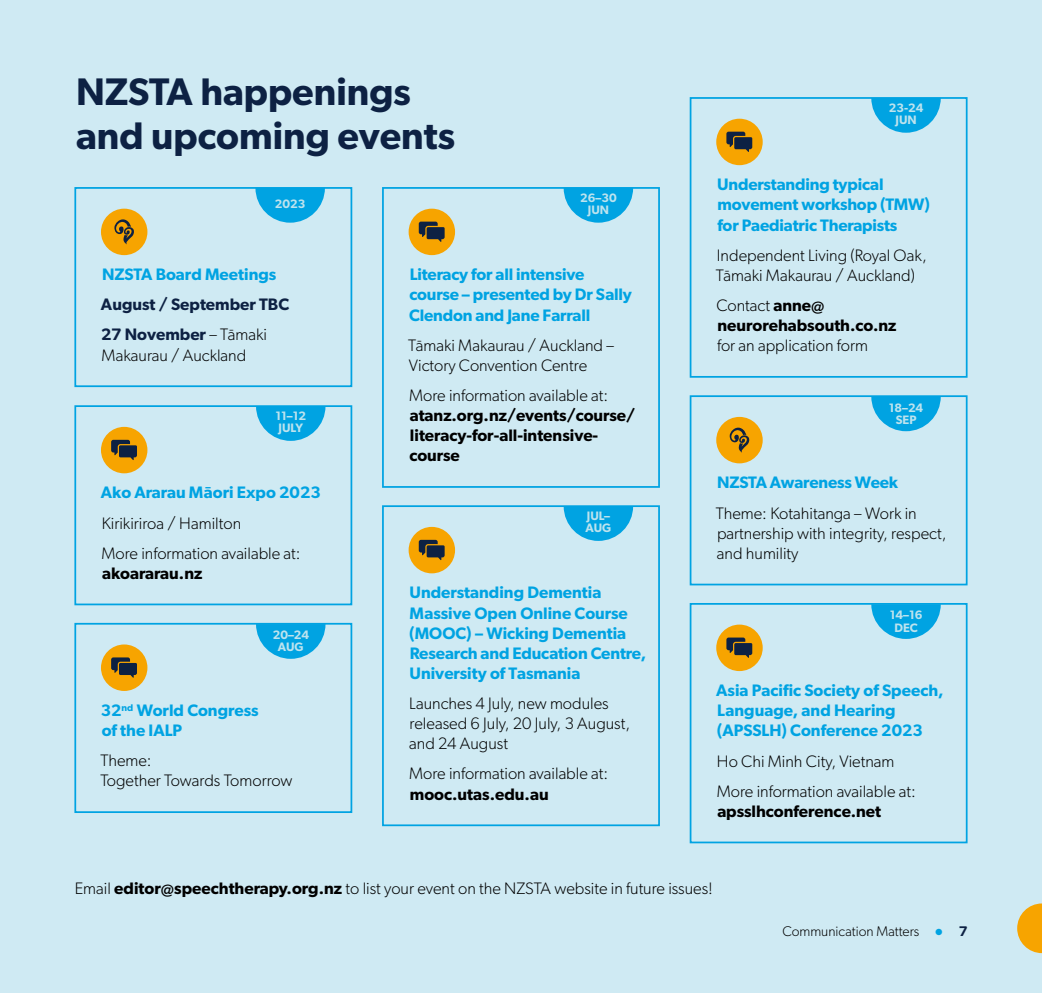
<style>
.page{position:relative;width:1042px;height:993px;background:#fff}
.page>*{position:absolute;margin:0;border:0;box-sizing:border-box;transform-origin:0 0}
.H1_long{font:600 38.5px/43.8px "Gibson";color:#0d2143}
.body{font:300 16.62px/20.1px "Gibson";color:#000}
.body-2{font:600 16.62px/20.1px "Gibson";letter-spacing:-.005em;color:#00a3e2}
.body-3{font:600 16.62px/20.1px "Gibson";color:#000}
.body-4{font:600 16.62px "Gibson";color:#0d2143}
.t1{font:300 14px "Gibson";color:#000}
.Happenings_date{font:600 12.25px/12.2px "Gibson";color:#bde3ee;text-align:center}
.s1{font-weight:600;color:#0d2143}
.s2{font-weight:600}
.s3{font-weight:300}
.s4{font-weight:600;font-size:19.25px;color:#00a3e2}
</style>
<div class="page">
<div style="left:0;top:0;width:1042px;height:992px;background:#cfeaf3"></div>
<div style="left:101px;top:208px;width:46px;height:47px;background:#f7a400;border-radius:50%"></div>
<svg style="left:114px;top:219px;width:20px;height:25px"></svg>
<div style="left:74px;top:187px;width:278px;height:200px;border:2px solid #00a3e2"></div>
<svg style="left:255px;top:188px;width:70px;height:34px"></svg>
<div style="left:409px;top:208px;width:46px;height:47px;background:#f7a400;border-radius:50%"></div>
<svg style="left:419px;top:221px;width:26px;height:21px"></svg>
<div style="left:382px;top:187px;width:278px;height:300px;border:2px solid #00a3e2"></div>
<svg style="left:564px;top:188px;width:69px;height:34px"></svg>
<div style="left:716px;top:119px;width:47px;height:46px;background:#f7a400;border-radius:50%"></div>
<svg style="left:726px;top:132px;width:26px;height:20px"></svg>
<div style="left:690px;top:97px;width:277px;height:280px;border:2px solid #00a3e2"></div>
<svg style="left:871px;top:98px;width:70px;height:35px"></svg>
<div style="left:409px;top:526px;width:46px;height:47px;background:#f7a400;border-radius:50%"></div>
<svg style="left:419px;top:539px;width:26px;height:21px"></svg>
<div style="left:382px;top:505px;width:278px;height:320px;border:2px solid #00a3e2"></div>
<svg style="left:564px;top:506px;width:69px;height:34px"></svg>
<div style="left:101px;top:426px;width:46px;height:47px;background:#f7a400;border-radius:50%"></div>
<svg style="left:111px;top:439px;width:26px;height:21px"></svg>
<div style="left:74px;top:405px;width:278px;height:200px;border:2px solid #00a3e2"></div>
<svg style="left:256px;top:406px;width:69px;height:34px"></svg>
<div style="left:101px;top:644px;width:46px;height:46px;background:#f7a400;border-radius:50%"></div>
<svg style="left:111px;top:657px;width:26px;height:20px"></svg>
<div style="left:74px;top:622px;width:278px;height:190px;border:2px solid #00a3e2"></div>
<svg style="left:256px;top:624px;width:69px;height:34px"></svg>
<div style="left:716px;top:417px;width:47px;height:46px;background:#f7a400;border-radius:50%"></div>
<svg style="left:729px;top:427px;width:21px;height:25px"></svg>
<div style="left:690px;top:395px;width:277px;height:190px;border:2px solid #00a3e2"></div>
<svg style="left:871px;top:396px;width:70px;height:35px"></svg>
<div style="left:716px;top:624px;width:47px;height:46px;background:#f7a400;border-radius:50%"></div>
<svg style="left:726px;top:637px;width:26px;height:20px"></svg>
<div style="left:690px;top:602px;width:277px;height:241px;border:2px solid #00a3e2"></div>
<svg style="left:871px;top:604px;width:70px;height:34px"></svg>
<svg style="left:1017px;top:903px;width:25px;height:49px"></svg>
<p class="H1_long" style="left:76px;top:69px;width:380px">NZSTA happenings and upcoming events</p>
<p class="Happenings_date" style="left:275px;top:197px;width:32px">2023</p>
<p class="Happenings_date" style="left:580px;top:191px;width:38px">26–30<br>JUN</p>
<p class="body-2" style="left:102px;top:264px;width:176px">NZSTA Board Meetings</p>
<p class="body-4" style="left:101px;top:294px;width:190px">August / September TBC</p>
<p class="body" style="left:101px;top:324px;width:168px"><span class="s1">27 November</span> – Tāmaki<br>Makaurau / Auckland</p>
<p class="Happenings_date" style="left:275px;top:409px;width:32px;text-align:left">11–12<br>JULY</p>
<p class="body-2" style="left:101px;top:482px;width:221px">Ako Ararau Māori Expo 2023</p>
<p class="body" style="left:102px;top:512px;width:141px">Kirikiriroa / Hamilton</p>
<p class="body" style="left:102px;top:542px;width:201px">More information available at: <span class="s2">akoararau.nz</span></p>
<p class="Happenings_date" style="left:273px;top:628px;width:38px">20–24<br>AUG</p>
<p class="body-2" style="left:101px;top:699px;width:159px">32<sup>nd</sup> World Congress of the IALP</p>
<p class="body" style="left:100px;top:750px;width:194px">Theme:<br>Together Towards Tomorrow</p>
<p class="body-2" style="left:409px;top:264px;width:224px">Literacy for all intensive course – presented by Dr Sally<br>Clendon and Jane Farrall</p>
<p class="body" style="left:408px;top:334px;width:207px">Tāmaki Makaurau / Auckland –<br>Victory Convention Centre</p>
<p class="body-3" style="left:409px;top:384px;width:227px"><span class="s3">More information available at: </span>atanz.org.nz/events/course/ literacy-for-all-intensive&shy;course</p>
<p class="Happenings_date" style="left:585px;top:509px;width:27px;text-align:left">JUL–<br>AUG</p>
<p class="body-2" style="left:409px;top:582px;width:239px">Understanding Dementia<br>Massive Open Online Course (MOOC) – Wicking Dementia<br>Research and Education Centre,<br>University of Tasmania</p>
<p class="body" style="left:409px;top:693px;width:222px">Launches 4 July, new modules released 6 July, 20 July, 3 August, and 24 August</p>
<p class="body" style="left:409px;top:763px;width:201px">More information available at: <span class="s2">mooc.utas.edu.au</span></p>
<p class="Happenings_date" style="left:889px;top:101px;width:36px">23-24<br>JUN</p>
<p class="body-2" style="left:717px;top:174px;width:214px">Understanding typical movement workshop (TMW) for Paediatric Therapists</p>
<p class="body" style="left:715px;top:244px;width:213px">Independent Living (Royal Oak,<br>Tāmaki Makaurau / Auckland)</p>
<p class="body" style="left:716px;top:295px;width:182px">Contact <span class="s2">anne@ neurorehabsouth.co.nz </span>for an application form</p>
<p class="Happenings_date" style="left:889px;top:401px;width:36px">18–24<br>SEP</p>
<p class="body-2" style="left:717px;top:472px;width:182px">NZSTA Awareness Week</p>
<p class="body" style="left:715px;top:502px;width:232px">Theme: Kotahitanga – Work in partnership with integrity, respect, and humility</p>
<p class="Happenings_date" style="left:890px;top:608px;width:34px">14–16<br>DEC</p>
<p class="body-2" style="left:716px;top:679px;width:229px">Asia Pacific Society of Speech,<br>Language, and Hearing (APSSLH) Conference 2023</p>
<p class="body" style="left:717px;top:750px;width:179px">Ho Chi Minh City, Vietnam</p>
<p class="body" style="left:717px;top:780px;width:201px">More information available at: <span class="s2">apsslhconference.net</span></p>
<p class="body" style="left:75px;top:877px;width:640px">Email <span class="s2">editor@speechtherapy.org.nz</span> to list your event on the NZSTA website in future issues!</p>
<p class="t1" style="left:782px;top:922px;width:187px">Communication Matters <span class="s4">•</span> <span class="s1">7</span></p>
</div>
